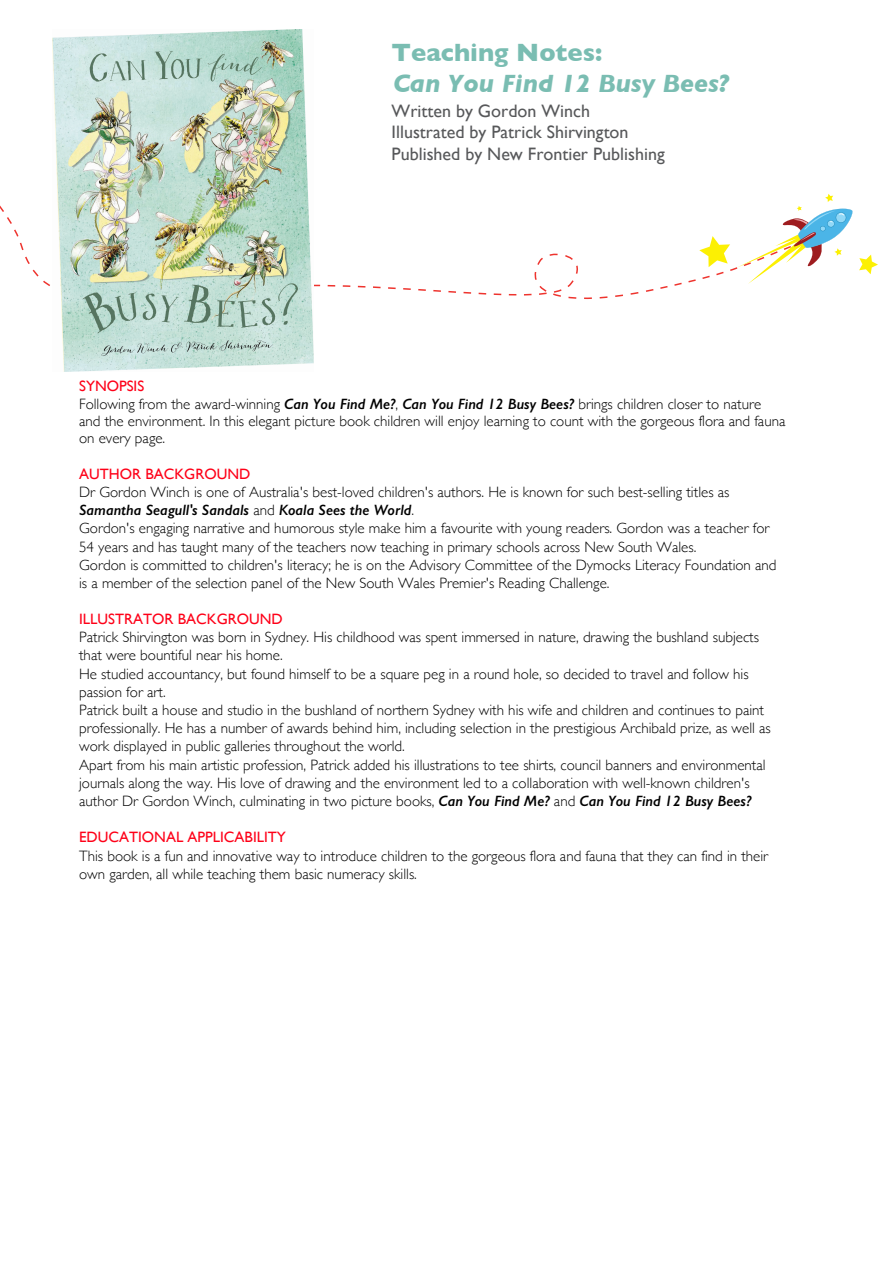
<style>
.page{position:relative;width:893px;height:1263px;background:#fff}
.page>*{position:absolute;margin:0;border:0;box-sizing:border-box;transform-origin:0 0}
.t1{font:italic 700 25.5px/30.6px "Gill Sans";color:#7abdb2}
.t2{font:18px/21.6px "Gill Sans";color:#57585a}
.t3{font:300 15px/18.1px "Gill Sans";color:#000}
.t4{font:15px "Gill Sans";color:#fe0018}
.s1{font-style:normal}
.s2{font-weight:400;color:#fe0018}
.s3{font-weight:600;font-style:italic}
</style>
<div class="page">
<svg style="left:463px;top:293px;width:176px;height:7px"></svg>
<svg style="left:0;top:205px;width:654px;height:88px"></svg>
<svg style="left:660px;top:194px;width:218px;height:95px"></svg>
<img style="left:53px;top:30px;width:261px;height:342px">
<h1 class="t1" style="left:392px;top:37px;width:339px"><span class="s1">Teach</span><span class="s1">ing</span> <span class="s1">Notes:<br></span>Can You Find 12 Busy Bees?</h1>
<p class="t2" style="left:392px;top:100px;width:275px">Written by Gordon Winch<br>Illustrated by Patrick Shirvington<br>Published by New Frontier Publishing</p>
<p class="t3" style="left:79px;top:376px;width:708px;line-height:17.4px"><span class="s2">SYNOPSIS<br></span>Following from the award-winning <span class="s3">Can You Find Me?</span>, <span class="s3">Can You Find 12 Busy Bees?</span> brings children closer to nature and the environment. In this elegant picture book children will enjoy learning to count with the gorgeous flora and fauna on every page.</p>
<p class="t4" style="left:79px;top:465px;width:173px">AUTHOR BACKGROUND</p>
<p class="t3" style="left:79px;top:482px;width:699px">Dr Gordon Winch is one of Australia's best-loved children's authors. He is known for such best-selling titles as <span class="s3">Samantha Seagull's Sandals</span> and <span class="s3">Koala Sees the World</span>.<br>Gordon's engaging narrative and humorous style make him a favourite with young readers. Gordon was a teacher for 54 years and has taught many of the teachers now teaching in primary schools across New South Wales.<br>Gordon is committed to children's literacy; he is on the Advisory Committee of the Dymocks Literacy Foundation and is a member of the selection panel of the New South Wales Premier's Reading Challenge.</p>
<p class="t4" style="left:79px;top:610px;width:205px">ILLUSTRATOR BACKGROUND</p>
<p class="t3" style="left:79px;top:627px;width:693px">Patrick Shirvington was born in Sydney. His childhood was spent immersed in nature, drawing the bushland subjects that were bountiful near his home.<br>He studied accountancy, but found himself to be a square peg in a round hole, so decided to travel and follow his passion for art.<br>Patrick built a house and studio in the bushland of northern Sydney with his wife and children and continues to paint professionally. He has a number of awards behind him, including selection in the prestigious Archibald prize, as well as work displayed in public galleries throughout the world.<br>Apart from his main artistic profession, Patrick added his illustrations to tee shirts, council banners and environmental journals along the way. His love of drawing and the environment led to a collaboration with well-known children's author Dr Gordon Winch, culminating in two picture books, <span class="s3">Can You Find Me?</span> and <span class="s3">Can You Find 12 Busy Bees?</span></p>
<p class="t4" style="left:79px;top:828px;width:208px">EDUCATIONAL APPLICABILITY</p>
<p class="t3" style="left:79px;top:846px;width:691px">This book is a fun and innovative way to introduce children to the gorgeous flora and fauna that they can find in their own garden, all while teaching them basic numeracy skills.</p>
</div>
